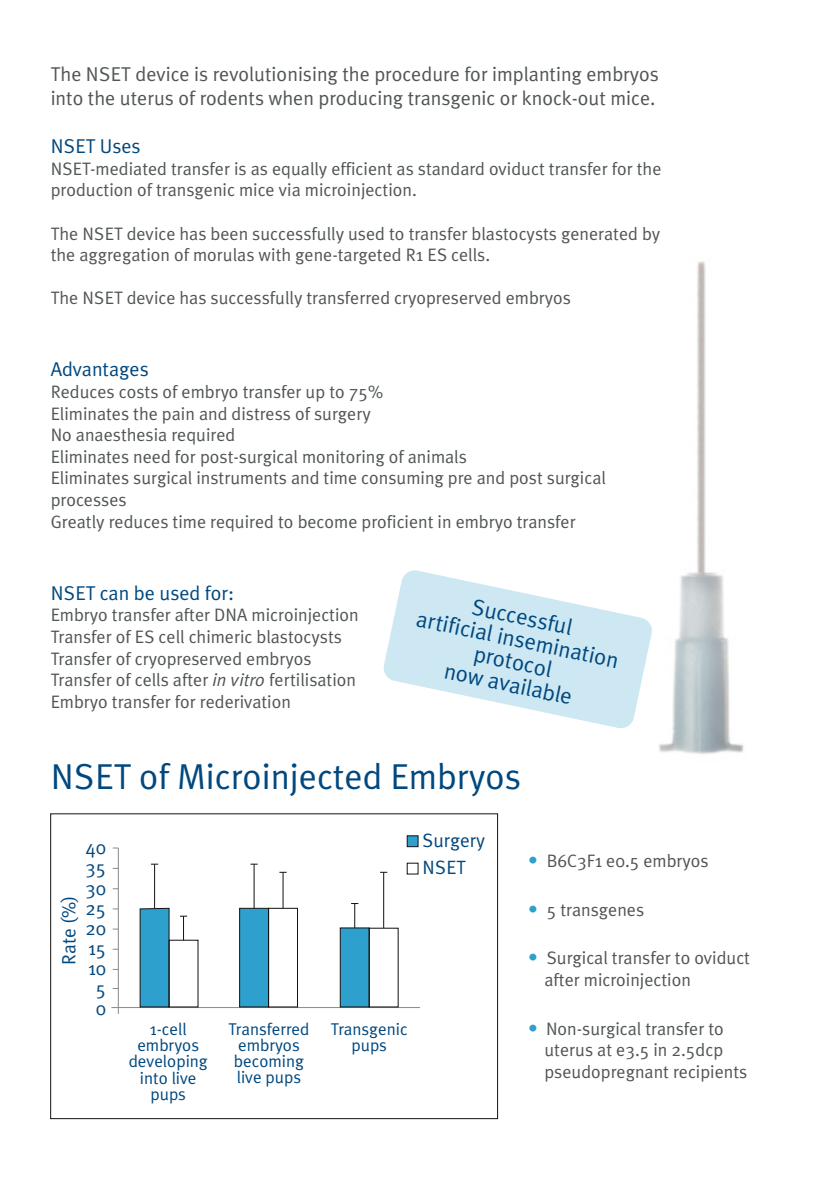
<style>
.page{position:relative;width:826px;height:1191px;background:#fff}
.page>*{position:absolute;margin:0;border:0;box-sizing:border-box;transform-origin:0 0}
.t1{font:36px "Meta Plus Normal";color:#00487f}
.t2{font:22.6px/22.6px "Meta Plus Normal";color:#00487f;text-align:center}
.t3{font:20px/24px "Meta Plus Normal";color:#515555}
.t4{font:20px "Meta Plus Normal";color:#00487f}
.t5{font:19.2px/20px "Meta Plus Normal";color:#00487f;text-align:center}
.t6{font:18px/21.6px "Meta Plus Normal";color:#515555}
.t7{font:17px/16.4px "Meta Plus Normal";color:#00487f;text-align:center}
.s1{font-style:italic}
.s2{font-size:19.6px;color:#2da0ce}
</style>
<div class="page">
<img style="left:659px;top:261px;width:85px;height:493px">
<svg style="left:384px;top:570px;width:268px;height:158px;fill:#cde8f2"></svg>
<hr style="left:111px;top:1007px;width:309px;height:1px;background:#888a8a">
<hr style="left:118px;top:848px;width:1px;height:166px;background:#888a8a">
<svg style="left:139px;top:907px;width:31px;height:100px;background:#3299c1"></svg>
<hr style="left:154px;top:864px;width:1px;height:44px;background:#121212">
<div style="left:169px;top:940px;width:29px;height:67px;border:1px solid #121212"></div>
<svg style="left:180px;top:915px;width:7px;height:25px"></svg>
<div style="left:239px;top:908px;width:30px;height:99px;background:#2da0ce;border:1px solid #121212"></div>
<hr style="left:254px;top:864px;width:1px;height:44px;background:#121212">
<div style="left:268px;top:908px;width:30px;height:99px;border:1px solid #121212"></div>
<hr style="left:283px;top:872px;width:1px;height:36px;background:#121212">
<div style="left:340px;top:927px;width:29px;height:80px;background:#2da0ce;border:1px solid #121212"></div>
<svg style="left:351px;top:903px;width:7px;height:25px"></svg>
<div style="left:369px;top:928px;width:29px;height:79px;border:1px solid #121212"></div>
<hr style="left:383px;top:872px;width:1px;height:56px;background:#121212">
<div style="left:407px;top:835px;width:11px;height:12px;background:#2da0ce;border:1px solid #121212"></div>
<div style="left:50px;top:813px;width:448px;height:306px;border:1px solid #121212"></div>
<p class="t3" style="left:51px;top:62px;width:610px">The NSET device is revolutionising the procedure for implanting embryos into the uterus of rodents when producing transgenic or knock-out mice.</p>
<p class="t4" style="left:51px;top:135px;width:91px">NSET Uses</p>
<p class="t6" style="left:51px;top:157px;width:612px">NSET-mediated transfer is as equally efficient as standard oviduct transfer for the production of transgenic mice via microinjection.</p>
<p class="t6" style="left:51px;top:222px;width:611px">The NSET device has been successfully used to transfer blastocysts generated by the aggregation of morulas with gene-targeted R1 ES cells.</p>
<p class="t6" style="left:51px;top:287px;width:522px">The NSET device has successfully transferred cryopreserved embryos</p>
<p class="t4" style="left:51px;top:358px;width:100px">Advantages</p>
<p class="t6" style="left:51px;top:381px;width:557px">Reduces costs of embryo transfer up to 75%<br>Eliminates the pain and distress of surgery<br>No anaesthesia required<br>Eliminates need for post-surgical monitoring of animals<br>Eliminates surgical instruments and time consuming pre and post surgical processes<br>Greatly reduces time required to become proficient in embryo transfer</p>
<p class="t4" style="left:51px;top:581px;width:185px">NSET can be used for:</p>
<p class="t6" style="left:51px;top:604px;width:310px">Embryo transfer after DNA microinjection Transfer of ES cell chimeric blastocysts Transfer of cryopreserved embryos Transfer of cells after <span class="s1">in vitro</span> fertilisation Embryo transfer for rederivation</p>
<p class="t2" style="left:424px;top:584px;width:208px;rotate:12deg">Successful<br>artificial insemination protocol<br>now available</p>
<h1 class="t1" style="left:51px;top:756px;width:472px">NSET of Microinjected Embryos</h1>
<p class="t5" style="left:86px;top:837px;width:22px">40<br>35<br>30<br>25<br>20<br>15<br>10<br>5<br>0</p>
<p class="t5" style="left:422px;top:826px;width:64px;line-height:27.2px;text-align:left">Surgery<br>NSET</p>
<p class="t5" style="left:59px;top:964px;width:71px;rotate:-90deg">Rate (%)</p>
<p class="t7" style="left:129px;top:1020px;width:81px">1-cell embryos developing into live pups</p>
<p class="t7" style="left:228px;top:1020px;width:83px">Transferred embryos becoming live pups</p>
<p class="t7" style="left:331px;top:1020px;width:78px">Transgenic pups</p>
<p class="t6" style="left:528px;top:849px;width:182px"><span class="s2">•</span> B6C3F1 e0.5 embryos</p>
<p class="t6" style="left:528px;top:898px;width:117px"><span class="s2">•</span> 5 transgenes</p>
<p class="t6" style="left:544px;top:947px;width:207px;text-indent:-16px"><span class="s2">•</span> Surgical transfer to oviduct after microinjection</p>
<p class="t6" style="left:544px;top:1017px;width:204px;text-indent:-16px"><span class="s2">•</span> Non-surgical transfer to uterus at e3.5 in 2.5dcp pseudopregnant recipients</p>
</div>
